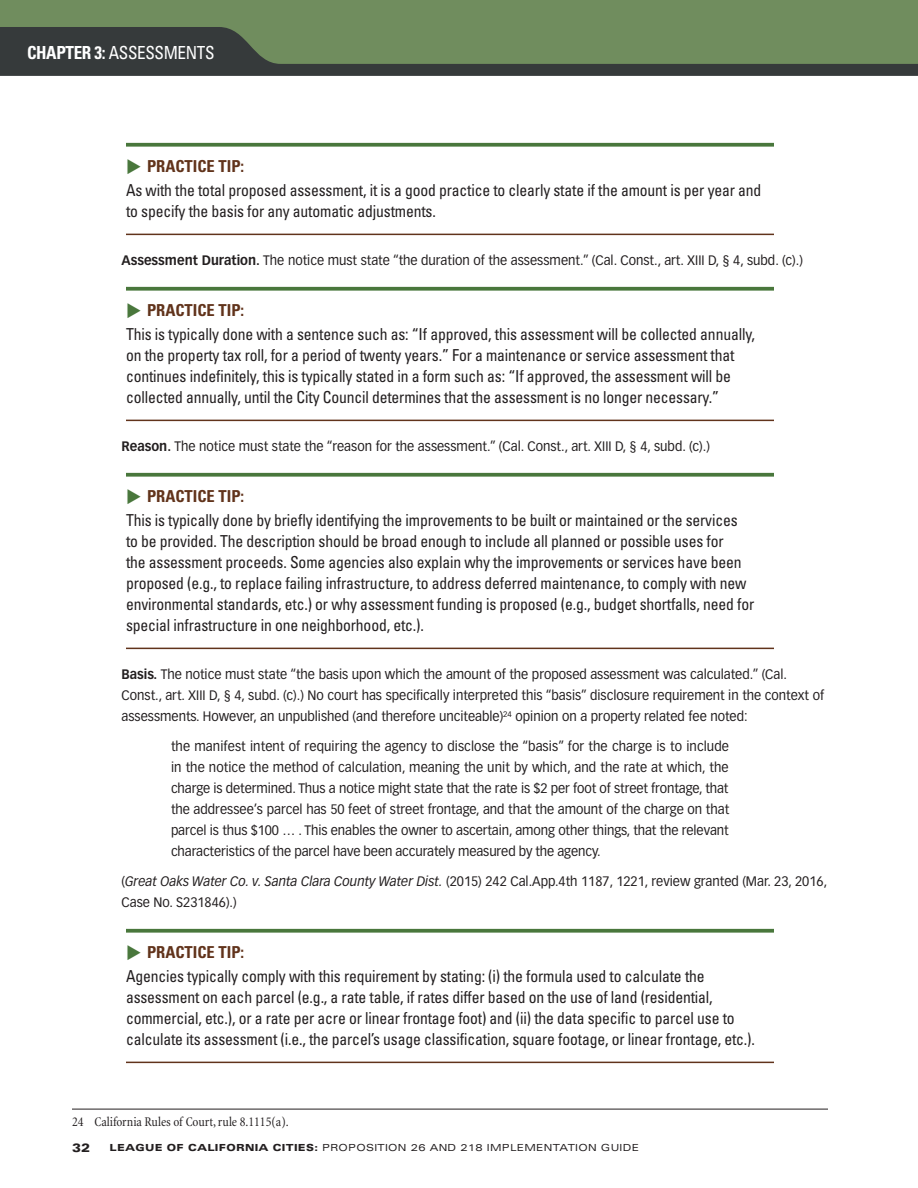
<style>
.page{position:relative;width:918px;height:1188px;background:#fff}
.page>*{position:absolute;margin:0;border:0;box-sizing:border-box;transform-origin:0 0}
.t1{font:condensed 18px "Univers";letter-spacing:-.02em;color:#fff;scale:.95 1}
.PT_body{font:condensed 16.5px/21px "Univers";letter-spacing:-.01em;color:#231f20;scale:.95 1}
.t2{font:700 condensed 16.5px "Univers";color:#61331b}
.Body_indent{font:13.5px/21px "Vectora LT";color:#231f20;scale:.95 1}
.BLOCK_quote{font:13.5px/21px "Vectora LT";letter-spacing:-.005em;color:#231f20;text-align:justify;scale:.95 1}
.Endnote_text{font:condensed 13.5px "Minion";color:#231f20}
.t3{font:900 expanded 12px "Univers";color:#231f20}
.t4{font:expanded 9.75px "Univers";letter-spacing:.03em;color:#231f20}
.s1{font-weight:700}
.s2{font-style:italic}
.s3{font-weight:900}
</style>
<div class="page">
<div style="left:0;top:0;width:918px;height:69px;background:#708d5e"></div>
<svg style="left:0;top:27px;width:918px;height:49px"></svg>
<svg style="left:126px;top:143px;width:648px;height:4px;background:#5a844e"></svg>
<hr style="left:126px;top:234px;width:648px;height:1px;background:#61331b">
<svg style="left:126px;top:287px;width:648px;height:4px;background:#5a844e"></svg>
<hr style="left:126px;top:420px;width:648px;height:1px;background:#61331b">
<svg style="left:126px;top:473px;width:648px;height:4px;background:#5a844e"></svg>
<hr style="left:126px;top:648px;width:648px;height:1px;background:#61331b">
<svg style="left:126px;top:929px;width:648px;height:4px;background:#5a844e"></svg>
<hr style="left:126px;top:1062px;width:648px;height:1px;background:#61331b">
<hr style="left:72px;top:1109px;width:756px;height:1px;background:#231f20">
<p class="t1" style="left:27px;top:42px;width:199px"><span class="s1">CHAPTER 3:</span> ASSESSMENTS</p>
<p class="t2" style="left:147px;top:156px;width:99px">PRACTICE TIP:</p>
<p class="PT_body" style="left:126px;top:179px;width:670px">As with the total proposed assessment, it is a good practice to clearly state if the amount is per year and to specify the basis for any automatic adjustments.</p>
<p class="Body_indent" style="left:122px;top:250px;width:719px"><span class="s1">Assessment Duration.</span> The notice must state “the duration of the assessment.” (Cal. Const., art. XIII D, § 4, subd. (c).)</p>
<p class="t2" style="left:147px;top:300px;width:99px">PRACTICE TIP:</p>
<p class="PT_body" style="left:126px;top:323px;width:664px">This is typically done with a sentence such as: “If approved, this assessment will be collected annually, on the property tax roll, for a period of twenty years.” For a maintenance or service assessment that continues indefinitely, this is typically stated in a form such as: “If approved, the assessment will be collected annually, until the City Council determines that the assessment is no longer necessary.”</p>
<p class="Body_indent" style="left:122px;top:436px;width:621px"><span class="s1">Reason.</span> The notice must state the “reason for the assessment.” (Cal. Const., art. XIII D, § 4, subd. (c).)</p>
<p class="t2" style="left:147px;top:486px;width:99px">PRACTICE TIP:</p>
<p class="PT_body" style="left:126px;top:509px;width:663px">This is typically done by briefly identifying the improvements to be built or maintained or the services<br>to be provided. The description should be broad enough to include all planned or possible uses for<br>the assessment proceeds. Some agencies also explain why the improvements or services have been proposed (e.g., to replace failing infrastructure, to address deferred maintenance, to comply with new environmental standards, etc.) or why assessment funding is proposed (e.g., budget shortfalls, need for special infrastructure in one neighborhood, etc.).</p>
<p class="Body_indent" style="left:122px;top:664px;width:741px"><span class="s1">Basis.</span> The notice must state “the basis upon which the amount of the proposed assessment was calculated.” (Cal.<br>Const., art. XIII D, § 4, subd. (c).) No court has specifically interpreted this “basis” disclosure requirement in the context of assessments. However, an unpublished (and therefore unciteable)<sup>24</sup> opinion on a property related fee noted:</p>
<p class="BLOCK_quote" style="left:171px;top:736px;width:589px">the manifest intent of requiring the agency to disclose the “basis” for the charge is to include in the notice the method of calculation, meaning the unit by which, and the rate at which, the charge is determined. Thus a notice might state that the rate is $2 per foot of street frontage, that the addressee’s parcel has 50 feet of street frontage, and that the amount of the charge on that parcel is thus $100 … . This enables the owner to ascertain, among other things, that the relevant characteristics of the parcel have been accurately measured by the agency.</p>
<p class="Body_indent" style="left:122px;top:871px;width:744px">(<span class="s2">Great Oaks Water Co. v. Santa Clara County Water Dist.</span> (2015) 242 Cal.App.4th 1187, 1221, review granted (Mar. 23, 2016,<br>Case No. S231846).)</p>
<p class="t2" style="left:147px;top:942px;width:99px">PRACTICE TIP:</p>
<p class="PT_body" style="left:126px;top:965px;width:664px">Agencies typically comply with this requirement by stating: (i) the formula used to calculate the assessment on each parcel (e.g., a rate table, if rates differ based on the use of land (residential, commercial, etc.), or a rate per acre or linear frontage foot) and (ii) the data specific to parcel use to calculate its assessment (i.e., the parcel’s usage classification, square footage, or linear frontage, etc.).</p>
<p class="Endnote_text" style="left:72px;top:1114px;width:218px">24 California Rules of Court, rule 8.1115(a).</p>
<p class="t3" style="left:72px;top:1141px;width:20px">32</p>
<p class="t4" style="left:110px;top:1142px;width:531px"><span class="s3">LEAGUE OF CALIFORNIA CITIES:</span> PROPOSITION 26 AND 218 IMPLEMENTATION GUIDE</p>
</div>
